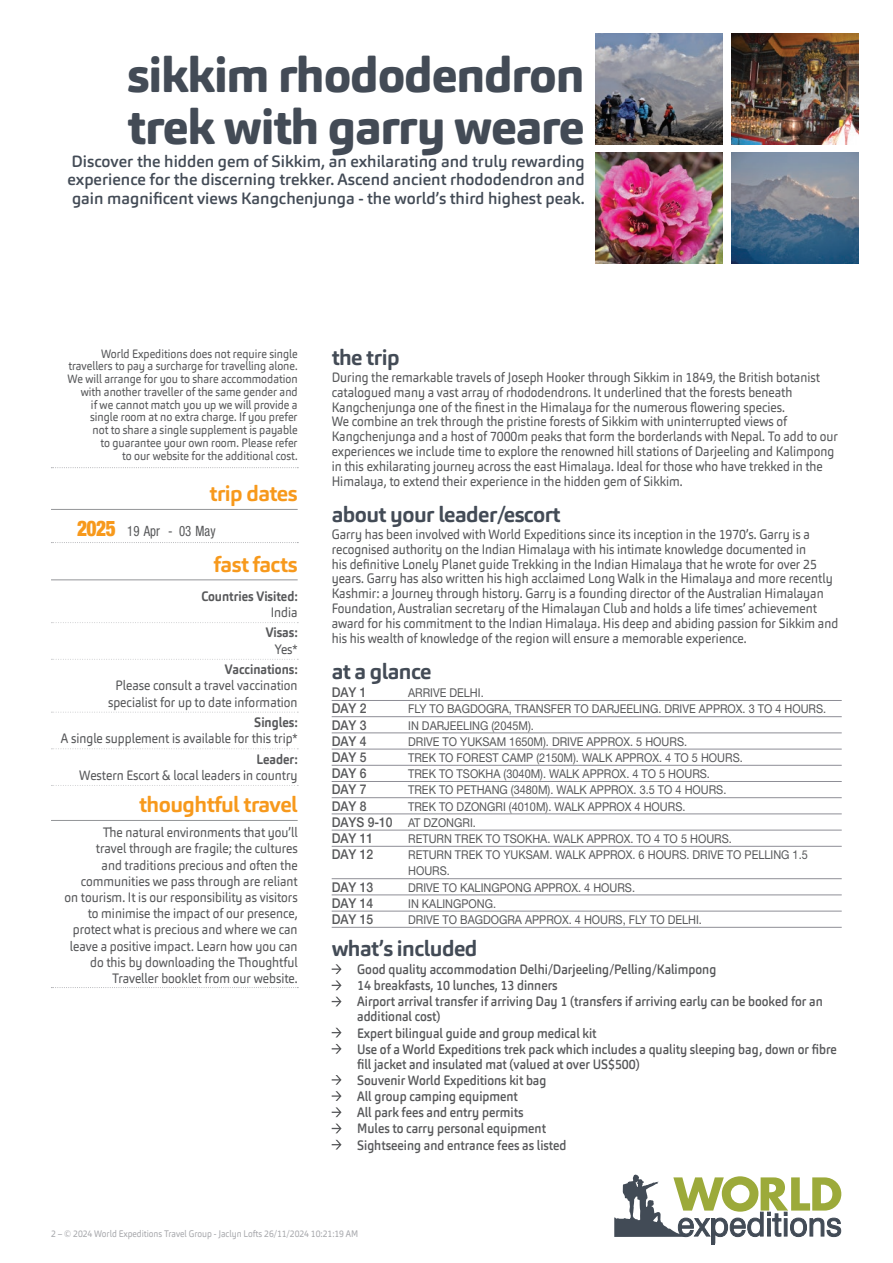
<style>
.page{position:relative;width:893px;height:1263px;background:#fff}
.page>*{position:absolute;margin:0;border:0;box-sizing:border-box;transform-origin:0 0}
.t1{font:800 48.6px/52.9px "Carnas";letter-spacing:-.025em;color:#434b56}
.t2{font:700 21.6px "Carnas";letter-spacing:-.025em;color:#434b56}
.t3{font:700 21.6px "Carnas";letter-spacing:-.025em;color:#f7991c}
.t4{font:500 16.2px/18.9px "Carnas";color:#434b56;text-align:justify}
.t5{font:condensed 14.25px "Helvetica Neue LT Std";color:#57585a;scale:.9 1}
.t6{font:13.5px/14.9px "Carnas";color:#57585a;scale:.9 1}
.t7{font:500 13.5px/16.2px "Carnas";color:#57585a;scale:.9 1}
.t8{font:500 13.5px "Helvetica Neue LT Std";color:#57585a;scale:.9 1}
.t9{font:700 13.5px "Carnas";color:#57585a;scale:.9 1}
.t10{font:12.15px/16.2px "Helvetica Neue LT Std";color:#57585a;scale:.9 1}
.t11{font:12px/12.8px "Carnas";color:#57585a;text-align:right;scale:.9 1}
.t12{font:9.45px "Carnas";color:#a8a9ad;scale:.9 1}
.s1{font-weight:900;font-size:21.6px;color:#f7991c}
.s2{font-weight:500;font-size:13.5px}
</style>
<div class="page">
<hr style="left:332px;top:700px;width:510px;height:1px;background:#8e8e96">
<hr style="left:332px;top:716px;width:510px;height:1px;background:#8e8e96">
<hr style="left:332px;top:732px;width:510px;height:1px;background:#8e8e96">
<hr style="left:332px;top:749px;width:510px;height:1px;background:#8e8e96">
<hr style="left:332px;top:765px;width:510px;height:1px;background:#8e8e96">
<hr style="left:332px;top:781px;width:510px;height:1px;background:#8e8e96">
<hr style="left:332px;top:797px;width:510px;height:1px;background:#8e8e96">
<hr style="left:332px;top:813px;width:510px;height:1px;background:#8e8e96">
<hr style="left:332px;top:830px;width:510px;height:1px;background:#8e8e96">
<hr style="left:332px;top:846px;width:510px;height:1px;background:#8e8e96">
<hr style="left:332px;top:878px;width:510px;height:1px;background:#8e8e96">
<hr style="left:332px;top:894px;width:510px;height:1px;background:#8e8e96">
<hr style="left:332px;top:911px;width:510px;height:1px;background:#8e8e96">
<hr style="left:332px;top:927px;width:510px;height:1px;background:#8e8e96">
<svg style="left:332px;top:964px;width:10px;height:10px"></svg>
<svg style="left:332px;top:980px;width:10px;height:10px"></svg>
<svg style="left:332px;top:997px;width:10px;height:9px"></svg>
<svg style="left:332px;top:1028px;width:10px;height:9px"></svg>
<svg style="left:332px;top:1044px;width:10px;height:10px"></svg>
<svg style="left:332px;top:1075px;width:10px;height:10px"></svg>
<svg style="left:332px;top:1091px;width:10px;height:10px"></svg>
<svg style="left:332px;top:1107px;width:10px;height:10px"></svg>
<svg style="left:332px;top:1123px;width:10px;height:10px"></svg>
<svg style="left:332px;top:1140px;width:10px;height:9px"></svg>
<svg style="left:614px;top:1174px;width:228px;height:71px"></svg>
<img style="left:595px;top:34px;width:128px;height:110px">
<img style="left:731px;top:34px;width:128px;height:110px">
<img style="left:595px;top:153px;width:128px;height:110px">
<img style="left:731px;top:153px;width:128px;height:110px">
<hr style="left:51px;top:509px;width:247px;height:1px;background:#939598">
<svg style="left:51px;top:542px;width:247px;height:1px"></svg>
<hr style="left:51px;top:579px;width:247px;height:1px;background:#939598">
<svg style="left:51px;top:622px;width:247px;height:1px"></svg>
<svg style="left:51px;top:659px;width:247px;height:1px"></svg>
<svg style="left:51px;top:712px;width:247px;height:1px"></svg>
<svg style="left:51px;top:748px;width:247px;height:1px"></svg>
<svg style="left:51px;top:785px;width:247px;height:1px"></svg>
<hr style="left:51px;top:820px;width:247px;height:1px;background:#939598">
<svg style="left:51px;top:987px;width:247px;height:1px"></svg>
<svg style="left:51px;top:467px;width:247px;height:1px"></svg>
<h1 class="t1" style="left:127px;top:48px;width:459px">sikkim rhododendron trek with garry weare</h1>
<p class="t4" style="left:68px;top:151px;width:519px">Discover the hidden gem of Sikkim, an exhilarating and truly rewarding experience for the discerning trekker. Ascend ancient rhododendron and gain magnificent views Kangchenjunga ‑ the world’s third highest peak.</p>
<p class="t11" style="left:67px;top:347px;width:257px">World Expeditions does not require single travellers to pay a surcharge for travelling alone.<br>We will arrange for you to share accommodation with another traveller of the same gender and<br>if we cannot match you up we will provide a single room at no extra charge. If you prefer<br>not to share a single supplement is payable<br>to guarantee your own room. Please refer<br>to our website for the additional cost.</p>
<h2 class="t3" style="left:209px;top:480px;width:90px">trip dates</h2>
<p class="t5" style="left:77px;top:523px;width:155px"><span class="s1">2025</span> 19 Apr - 03 May</p>
<h2 class="t3" style="left:214px;top:550px;width:86px">fast facts</h2>
<p class="t9" style="left:201px;top:587px;width:108px">Countries Visited:</p>
<p class="t6" style="left:271px;top:605px;width:31px">India</p>
<p class="t9" style="left:266px;top:624px;width:37px">Visas:</p>
<p class="t6" style="left:275px;top:641px;width:27px">Yes*</p>
<p class="t9" style="left:225px;top:661px;width:82px">Vaccinations:</p>
<p class="t6" style="left:108px;top:677px;width:212px;line-height:16.2px;text-align:center">Please consult a travel vaccination specialist for up to date information</p>
<p class="t9" style="left:254px;top:714px;width:50px">Singles:</p>
<p class="t6" style="left:61px;top:731px;width:264px">A single supplement is available for this trip*</p>
<p class="t9" style="left:256px;top:750px;width:47px">Leader:</p>
<p class="t6" style="left:79px;top:768px;width:244px">Western Escort &amp; local leaders in country</p>
<h2 class="t3" style="left:139px;top:791px;width:160px">thoughtful travel</h2>
<p class="t6" style="left:65px;top:824px;width:260px;line-height:16.2px;text-align:right">The natural environments that you’ll<br>travel through are fragile; the cultures<br>and traditions precious and often the communities we pass through are reliant on tourism. It is our responsibility as visitors to minimise the impact of our presence, protect what is precious and where we can leave a positive impact. Learn how you can do this by downloading the Thoughtful Traveller booklet from our website.</p>
<h2 class="t2" style="left:332px;top:343px;width:69px">the trip</h2>
<p class="t6" style="left:332px;top:370px;width:564px">During the remarkable travels of Joseph Hooker through Sikkim in 1849, the British botanist catalogued many a vast array of rhododendrons. It underlined that the forests beneath Kangchenjunga one of the finest in the Himalaya for the numerous flowering species.<br>We combine an trek through the pristine forests of Sikkim with uninterrupted views of Kangchenjunga and a host of 7000m peaks that form the borderlands with Nepal. To add to our experiences we include time to explore the renowned hill stations of Darjeeling and Kalimpong in this exhilarating journey across the east Himalaya. Ideal for those who have trekked in the Himalaya, to extend their experience in the hidden gem of Sikkim.</p>
<h2 class="t2" style="left:332px;top:500px;width:230px">about your leader/escort</h2>
<p class="t6" style="left:332px;top:527px;width:564px">Garry has been involved with World Expeditions since its inception in the 1970’s. Garry is a recognised authority on the Indian Himalaya with his intimate knowledge documented in<br>his definitive Lonely Planet guide Trekking in the Indian Himalaya that he wrote for over 25 years. Garry has also written his high acclaimed Long Walk in the Himalaya and more recently Kashmir: a Journey through history. Garry is a founding director of the Australian Himalayan Foundation, Australian secretary of the Himalayan Club and holds a life times’ achievement award for his commitment to the Indian Himalaya. His deep and abiding passion for Sikkim and his his wealth of knowledge of the region will ensure a memorable experience.</p>
<h2 class="t2" style="left:332px;top:657px;width:101px">at a glance</h2>
<p class="t8" style="left:332px;top:684px;width:40px">DAY 1</p>
<p class="t10" style="left:408px;top:684px;width:85px">ARRIVE DELHI.</p>
<p class="t8" style="left:332px;top:700px;width:40px">DAY 2</p>
<p class="t10" style="left:408px;top:701px;width:466px">FLY TO BAGDOGRA, TRANSFER TO DARJEELING. DRIVE APPROX. 3 TO 4 HOURS.</p>
<p class="t8" style="left:332px;top:717px;width:40px">DAY 3</p>
<p class="t10" style="left:408px;top:717px;width:141px">IN DARJEELING (2045M).</p>
<p class="t8" style="left:332px;top:733px;width:40px">DAY 4</p>
<p class="t10" style="left:408px;top:733px;width:311px">DRIVE TO YUKSAM 1650M). DRIVE APPROX. 5 HOURS.</p>
<p class="t8" style="left:332px;top:749px;width:40px">DAY 5</p>
<p class="t10" style="left:408px;top:749px;width:373px">TREK TO FOREST CAMP (2150M). WALK APPROX. 4 TO 5 HOURS.</p>
<p class="t8" style="left:332px;top:765px;width:40px">DAY 6</p>
<p class="t10" style="left:408px;top:765px;width:337px">TREK TO TSOKHA (3040M). WALK APPROX. 4 TO 5 HOURS.</p>
<p class="t8" style="left:332px;top:781px;width:40px">DAY 7</p>
<p class="t10" style="left:408px;top:782px;width:355px">TREK TO PETHANG (3480M). WALK APPROX. 3.5 TO 4 HOURS.</p>
<p class="t8" style="left:332px;top:798px;width:40px">DAY 8</p>
<p class="t10" style="left:332px;top:798px;width:395px;text-indent:77px">TREK TO DZONGRI (4010M). WALK APPROX 4 HOURS.<br><span class="s2">DAYS 9-10</span> AT DZONGRI.</p>
<p class="t8" style="left:332px;top:830px;width:48px">DAY 11</p>
<p class="t10" style="left:408px;top:830px;width:361px">RETURN TREK TO TSOKHA. WALK APPROX. TO 4 TO 5 HOURS.</p>
<p class="t8" style="left:332px;top:846px;width:48px">DAY 12</p>
<p class="t10" style="left:408px;top:846px;width:445px">RETURN TREK TO YUKSAM. WALK APPROX. 6 HOURS. DRIVE TO PELLING 1.5<br>HOURS.</p>
<p class="t8" style="left:332px;top:879px;width:48px">DAY 13</p>
<p class="t10" style="left:408px;top:879px;width:254px">DRIVE TO KALINGPONG APPROX. 4 HOURS.</p>
<p class="t8" style="left:332px;top:895px;width:48px">DAY 14</p>
<p class="t10" style="left:408px;top:895px;width:99px">IN KALINGPONG.</p>
<p class="t8" style="left:332px;top:911px;width:48px">DAY 15</p>
<p class="t10" style="left:408px;top:911px;width:328px">DRIVE TO BAGDOGRA APPROX. 4 HOURS, FLY TO DELHI.</p>
<h2 class="t2" style="left:332px;top:934px;width:147px">what’s included</h2>
<p class="t7" style="left:357px;top:961px;width:519px">Good quality accommodation Delhi/Darjeeling/Pelling/Kalimpong<br>14 breakfasts, 10 lunches, 13 dinners<br>Airport arrival transfer if arriving Day 1 (transfers if arriving early can be booked for an</p>
<p class="t7" style="left:357px;top:1008px;width:534px">additional cost)<br>Expert bilingual guide and group medical kit<br>Use of a World Expeditions trek pack which includes a quality sleeping bag, down or fibre</p>
<p class="t7" style="left:357px;top:1056px;width:316px">fill jacket and insulated mat (valued at over US$500)<br>Souvenir World Expeditions kit bag<br>All group camping equipment<br>All park fees and entry permits<br>Mules to carry personal equipment<br>Sightseeing and entrance fees as listed</p>
<p class="t12" style="left:51px;top:1227px;width:343px">2 – © 2024 World Expeditions Travel Group - Jaclyn Lofts 26/11/2024 10:21:19 AM</p>
</div>
